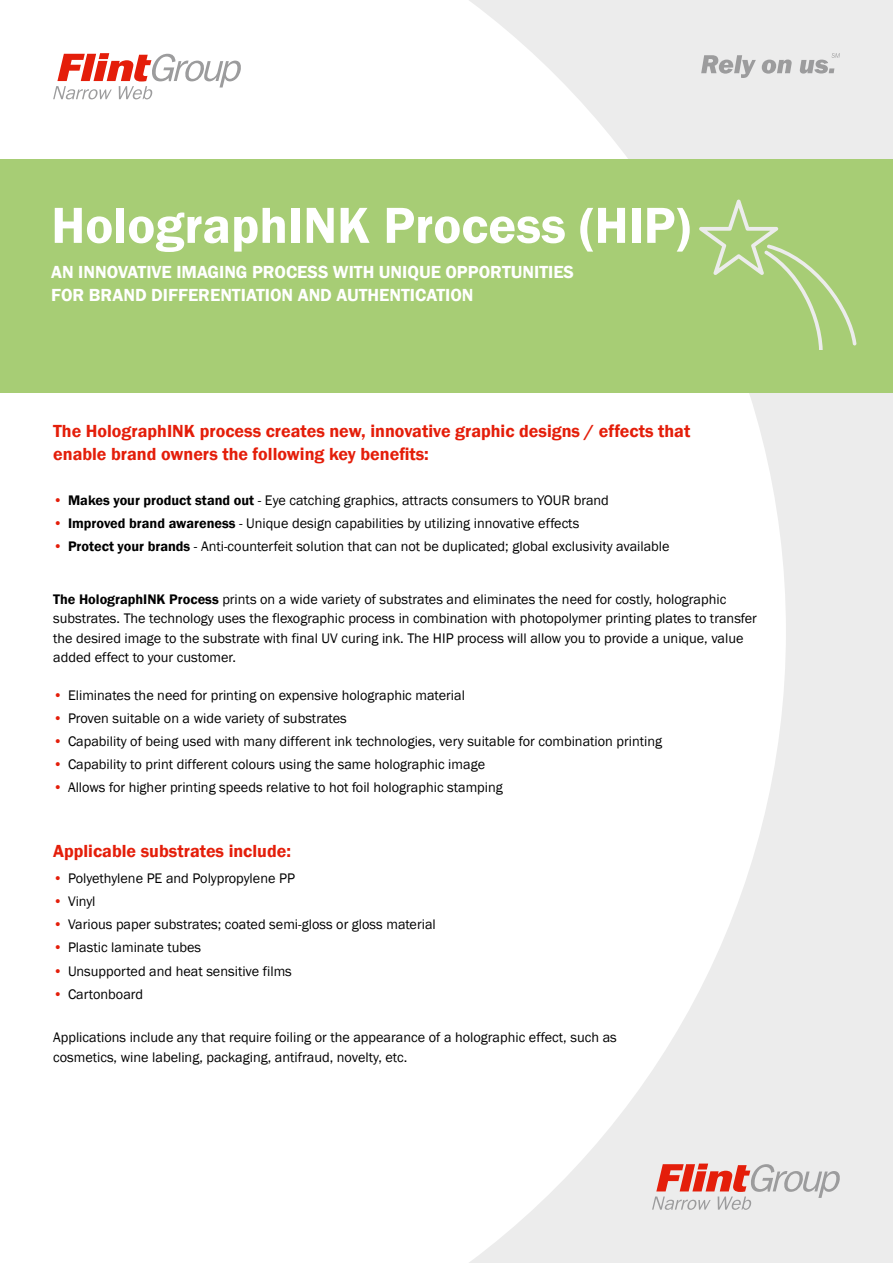
<style>
.page{position:relative;width:893px;height:1263px;background:#fff}
.page>*{position:absolute;margin:0;border:0;box-sizing:border-box;transform-origin:0 0}
.t1{font:600 52.5px "Franklin Gothic";color:#fff}
.t2{font:600 18px/22.5px "Franklin Gothic";color:#e41e0a}
.t3{font:600 18px/22.5px "Franklin Gothic";color:#fff}
.t4{font:14.25px/19.5px "Franklin Gothic";color:#000}
.s1{font-weight:600;color:#e41e0a}
.s2{font-weight:600}
.s3{color:#e41e0a}
</style>
<div class="page">
<svg style="left:469px;top:0;width:424px;height:1263px;fill:#ececec"></svg>
<svg style="left:701px;top:55px;width:55px;height:23px"></svg>
<svg style="left:762px;top:60px;width:30px;height:14px"></svg>
<svg style="left:800px;top:53px;width:40px;height:21px"></svg>
<div style="left:0;top:159px;width:893px;height:234px;background:#a7cd75"></div>
<svg style="left:53px;top:53px;width:188px;height:46px"></svg>
<svg style="left:652px;top:1163px;width:188px;height:47px;background:#dfbdba"></svg>
<svg style="left:699px;top:200px;width:157px;height:150px"></svg>
<h1 class="t1" style="left:51px;top:193px;width:641px">HolographINK Process (HIP)</h1>
<p class="t3" style="left:51px;top:261px;width:524px">An inn ovative imagin g process with uni que opportunities for bran d differentiation an d authentication</p>
<p class="t2" style="left:53px;top:420px;width:639px">The HolographINK process creates new, innovative graphic designs / effects that enable brand owners the following key benefits:</p>
<p class="t4" style="left:53px;top:490px;width:557px"><span class="s1">•</span> <span class="s2">Makes your product stand out</span> - Eye catching graphics, attracts consumers to YOUR brand</p>
<p class="t4" style="left:53px;top:514px;width:528px"><span class="s1">•</span> <span class="s2">Improved brand awareness</span> - Unique design capabilities by utilizing innovative effects</p>
<p class="t4" style="left:53px;top:537px;width:618px"><span class="s1">•</span> <span class="s2">Protect your brands</span> - Anti-counterfeit solution that can not be duplicated; global exclusivity available</p>
<p class="t4" style="left:53px;top:589px;width:705px"><span class="s2">The HolographINK Process</span> prints on a wide variety of substrates and eliminates the need for costly, holographic substrates. The technology uses the flexographic process in combination with photopolymer printing plates to transfer the desired image to the substrate with final UV curing ink. The HIP process will allow you to provide a unique, value added effect to your customer.</p>
<p class="t4" style="left:53px;top:685px;width:413px"><span class="s3">•</span> Eliminates the need for printing on expensive holographic material</p>
<p class="t4" style="left:53px;top:709px;width:295px"><span class="s3">•</span> Proven suitable on a wide variety of substrates</p>
<p class="t4" style="left:53px;top:732px;width:611px"><span class="s3">•</span> Capability of being used with many different ink technologies, very suitable for combination printing</p>
<p class="t4" style="left:53px;top:755px;width:433px"><span class="s3">•</span> Capability to print different colours using the same holographic image</p>
<p class="t4" style="left:53px;top:778px;width:451px"><span class="s3">•</span> Allows for higher printing speeds relative to hot foil holographic stamping</p>
<p class="t2" style="left:53px;top:840px;width:239px">Applicable substrates include:</p>
<p class="t4" style="left:53px;top:869px;width:243px"><span class="s3">•</span> Polyethylene PE and Polypropylene PP</p>
<p class="t4" style="left:53px;top:892px;width:44px"><span class="s3">•</span> Vinyl</p>
<p class="t4" style="left:53px;top:915px;width:384px"><span class="s3">•</span> Various paper substrates; coated semi-gloss or gloss material</p>
<p class="t4" style="left:53px;top:938px;width:149px"><span class="s3">•</span> Plastic laminate tubes</p>
<p class="t4" style="left:53px;top:961px;width:240px"><span class="s3">•</span> Unsupported and heat sensitive films</p>
<p class="t4" style="left:53px;top:984px;width:91px"><span class="s3">•</span> Cartonboard</p>
<p class="t4" style="left:53px;top:1028px;width:565px">Applications include any that require foiling or the appearance of a holographic effect, such as cosmetics, wine labeling, packaging, antifraud, novelty, etc.</p>
</div>
